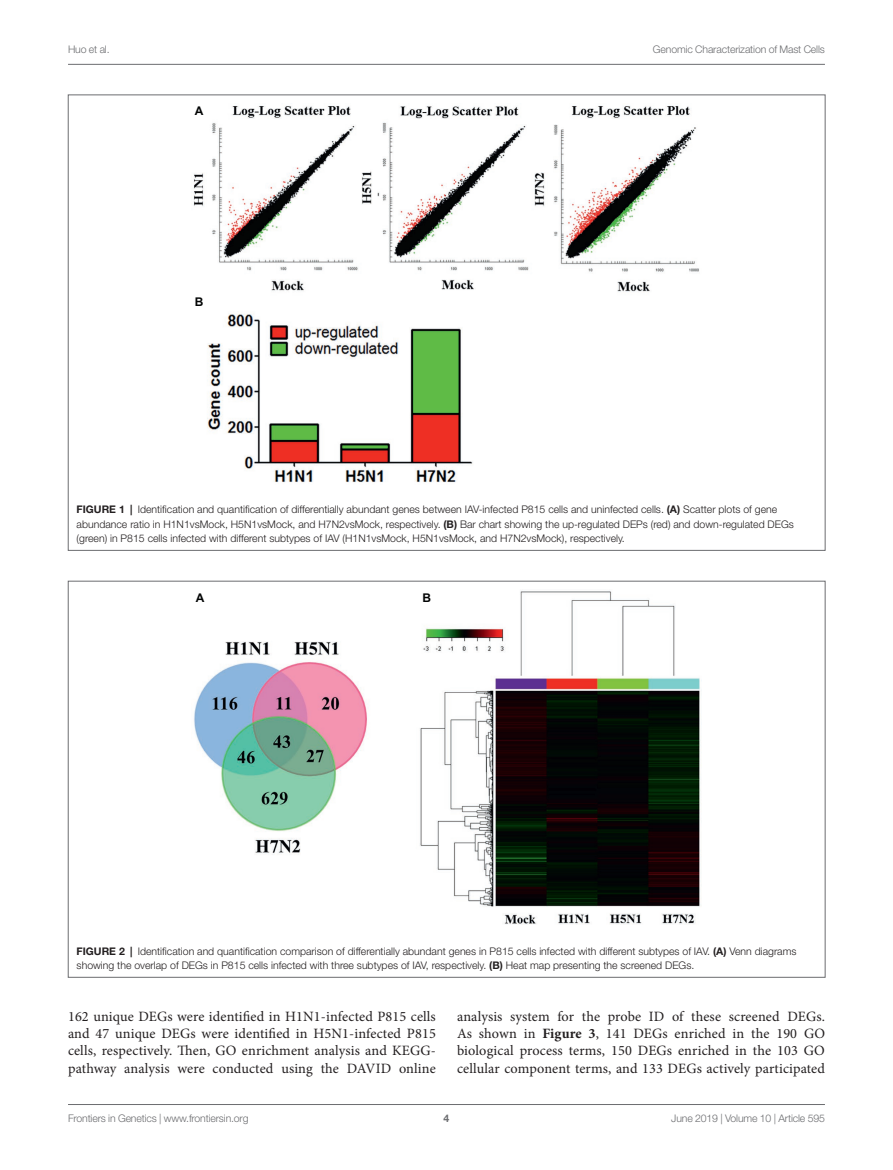
<style>
.page{position:relative;width:893px;height:1170px;background:#fff}
.page>*{position:absolute;margin:0;border:0;box-sizing:border-box;transform-origin:0 0}
.TEXT_FLUSH{font:14.25px/17.2px "Minion Pro";letter-spacing:.01em;color:#231f20;text-align:justify}
.t1{font:700 12px "Arial";color:#030505}
.FIG_LEG{font:300 10.5px/14.2px "Helvetica Neue LT Std";color:#231f20}
.t2{font:300 10.5px "Helvetica Neue LT Std";letter-spacing:-.015em;color:#6c6d70}
.t3{font:700 10.5px "Helvetica Neue LT Std";color:#6c6d70}
.s1{font-weight:700}
</style>
<div class="page">
<hr style="left:68px;top:64px;width:757px;height:1px;background:#6c6d70">
<hr style="left:68px;top:1104px;width:757px;height:1px;background:#6c6d70">
<img style="left:193px;top:105px;width:506px;height:378px">
<img style="left:194px;top:591px;width:506px;height:333px">
<p class="t2" style="left:68px;top:42px;width:43px">Huo et al.</p>
<p class="t2" style="left:653px;top:42px;width:173px">Genomic Characterization of Mast Cells</p>
<p class="t1" style="left:195px;top:103px;width:10px">A</p>
<p class="t1" style="left:195px;top:294px;width:10px">B</p>
<p class="FIG_LEG" style="left:77px;top:502px;width:719px"><span class="s1">FIGURE 1 |</span> Identification and quantification of differentially abundant genes between IAV-infected P815 cells and uninfected cells. <span class="s1">(A)</span> Scatter plots of gene abundance ratio in H1N1vsMock, H5N1vsMock, and H7N2vsMock, respectively. <span class="s1">(B)</span> Bar chart showing the up-regulated DEPs (red) and down-regulated DEGs (green) in P815 cells infected with different subtypes of IAV (H1N1vsMock, H5N1vsMock, and H7N2vsMock), respectively.</p>
<p class="t1" style="left:196px;top:590px;width:10px">A</p>
<p class="t1" style="left:422px;top:590px;width:10px">B</p>
<p class="FIG_LEG" style="left:77px;top:943px;width:721px"><span class="s1">FIGURE 2 |</span> Identification and quantification comparison of differentially abundant genes in P815 cells infected with different subtypes of IAV. <span class="s1">(A)</span> Venn diagrams showing the overlap of DEGs in P815 cells infected with three subtypes of IAV, respectively. <span class="s1">(B)</span> Heat map presenting the screened DEGs.</p>
<p class="TEXT_FLUSH" style="left:68px;top:1007px;width:369px">162 unique DEGs were identified in H1N1-infected P815 cells and 47 unique DEGs were identified in H5N1-infected P815 cells, respectively. Then, GO enrichment analysis and KEGG&shy;pathway analysis were conducted using the DAVID online</p>
<p class="TEXT_FLUSH" style="left:457px;top:1007px;width:369px">analysis system for the probe ID of these screened DEGs.<br>As shown in <span class="s1">Figure 3</span>, 141 DEGs enriched in the 190 GO biological process terms, 150 DEGs enriched in the 103 GO cellular component terms, and 133 DEGs actively participated</p>
<p class="t2" style="left:68px;top:1111px;width:182px">Frontiers in Genetics | www.frontiersin.org</p>
<p class="t3" style="left:444px;top:1111px;width:7px">4</p>
<p class="t2" style="left:671px;top:1111px;width:155px">June 2019 | Volume 10 | Article 595</p>
</div>
